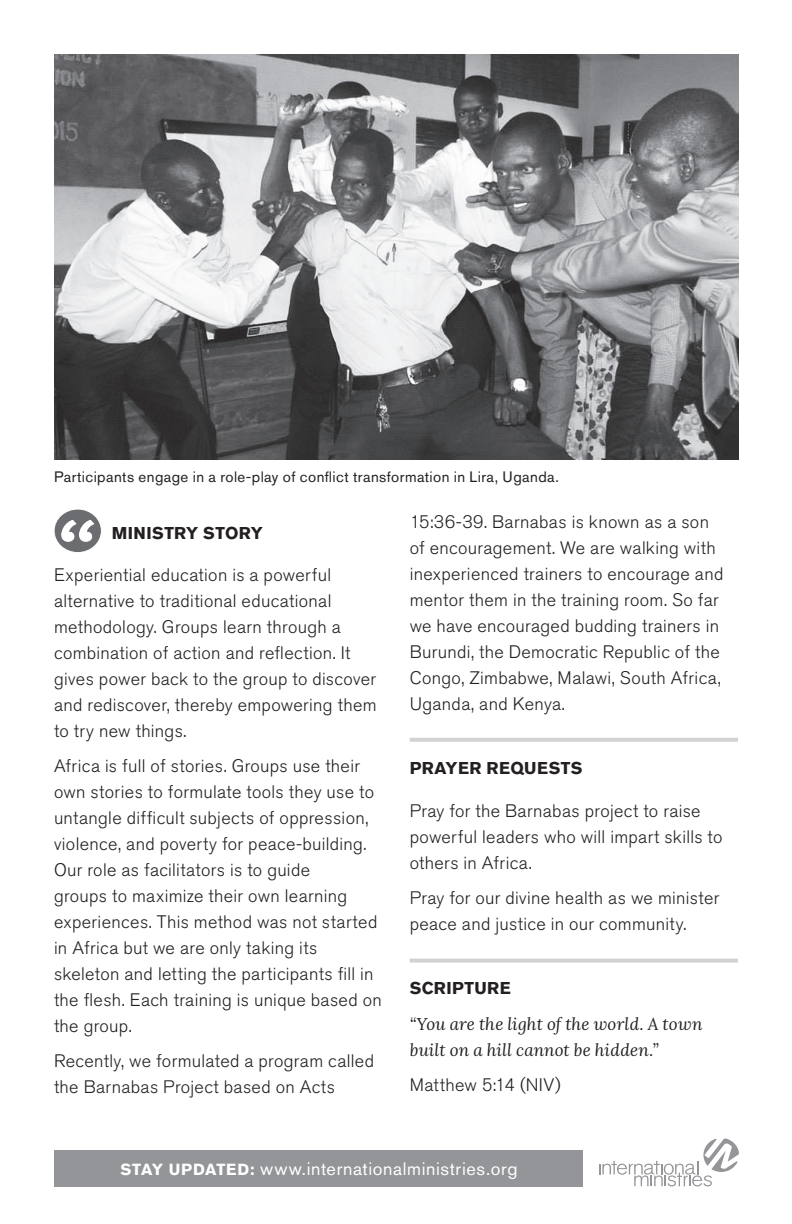
<style>
.page{position:relative;width:792px;height:1224px;background:#fff}
.page>*{position:absolute;margin:0;border:0;box-sizing:border-box;transform-origin:0 0}
.t1{font:300 18px/26px "Akzidenz Grotesk BE";letter-spacing:.02em;color:#231f20}
.t2{font:18px "Akzidenz Grotesk BE";letter-spacing:.035em;color:#fff}
.t3{font:italic 17px/26px "Lora";letter-spacing:.005em;color:#231f20}
.t4{font:700 17px "Akzidenz Grotesk BE";letter-spacing:.025em;color:#231f20}
.t5{font:15px "Akzidenz Grotesk BE";letter-spacing:.03em;color:#231f20}
.s1{font-weight:700;font-size:16px}
</style>
<div class="page">
<svg style="left:599px;top:1138px;width:140px;height:48px"></svg>
<hr style="left:410px;top:738px;width:328px;height:4px;background:#d1d2d4">
<svg style="left:410px;top:959px;width:328px;height:4px"></svg>
<img style="left:54px;top:54px;width:684px;height:405px">
<div style="left:54px;top:1150px;width:528px;height:36px;background:#939598"></div>
<svg style="left:54px;top:509px;width:47px;height:43px"></svg>
<p class="t5" style="left:54px;top:468px;width:506px">Participants engage in a role-play of conflict transformation in Lira, Uganda.</p>
<p class="t4" style="left:112px;top:523px;width:153px">MINISTRY STORY</p>
<p class="t1" style="left:410px;top:510px;width:315px">15:36-39. Barnabas is known as a son of encouragement. We are walking with inexperienced trainers to encourage and mentor them in the training room. So far we have encouraged budding trainers in Burundi, the Democratic Republic of the Congo, Zimbabwe, Malawi, South Africa, Uganda, and Kenya.</p>
<p class="t1" style="left:54px;top:562px;width:324px">Experiential education is a powerful alternative to traditional educational methodology. Groups learn through a combination of action and reflection. It gives power back to the group to discover and rediscover, thereby empowering them to try new things.</p>
<p class="t1" style="left:54px;top:753px;width:329px">Africa is full of stories. Groups use their own stories to formulate tools they use to untangle difficult subjects of oppression, violence, and poverty for peace-building.<br>Our role as facilitators is to guide<br>groups to maximize their own learning experiences. This method was not started in Africa but we are only taking its skeleton and letting the participants fill in the flesh. Each training is unique based on the group.</p>
<p class="t1" style="left:54px;top:1048px;width:322px">Recently, we formulated a program called the Barnabas Project based on Acts</p>
<p class="t4" style="left:410px;top:759px;width:174px">PRAYER REQUESTS</p>
<p class="t1" style="left:410px;top:798px;width:314px">Pray for the Barnabas project to raise powerful leaders who will impart skills to others in Africa.</p>
<p class="t1" style="left:410px;top:885px;width:311px">Pray for our divine health as we minister peace and justice in our community.</p>
<p class="t4" style="left:410px;top:978px;width:103px">SCRIPTURE</p>
<p class="t3" style="left:410px;top:1011px;width:294px">“You are the light of the world. A town built on a hill cannot be hidden.”</p>
<p class="t1" style="left:410px;top:1072px;width:152px">Matthew 5:14 (NIV)</p>
<p class="t2" style="left:120px;top:1158px;width:399px"><span class="s1">STAY UPDATED:</span> www.internationalministries.org</p>
</div>
